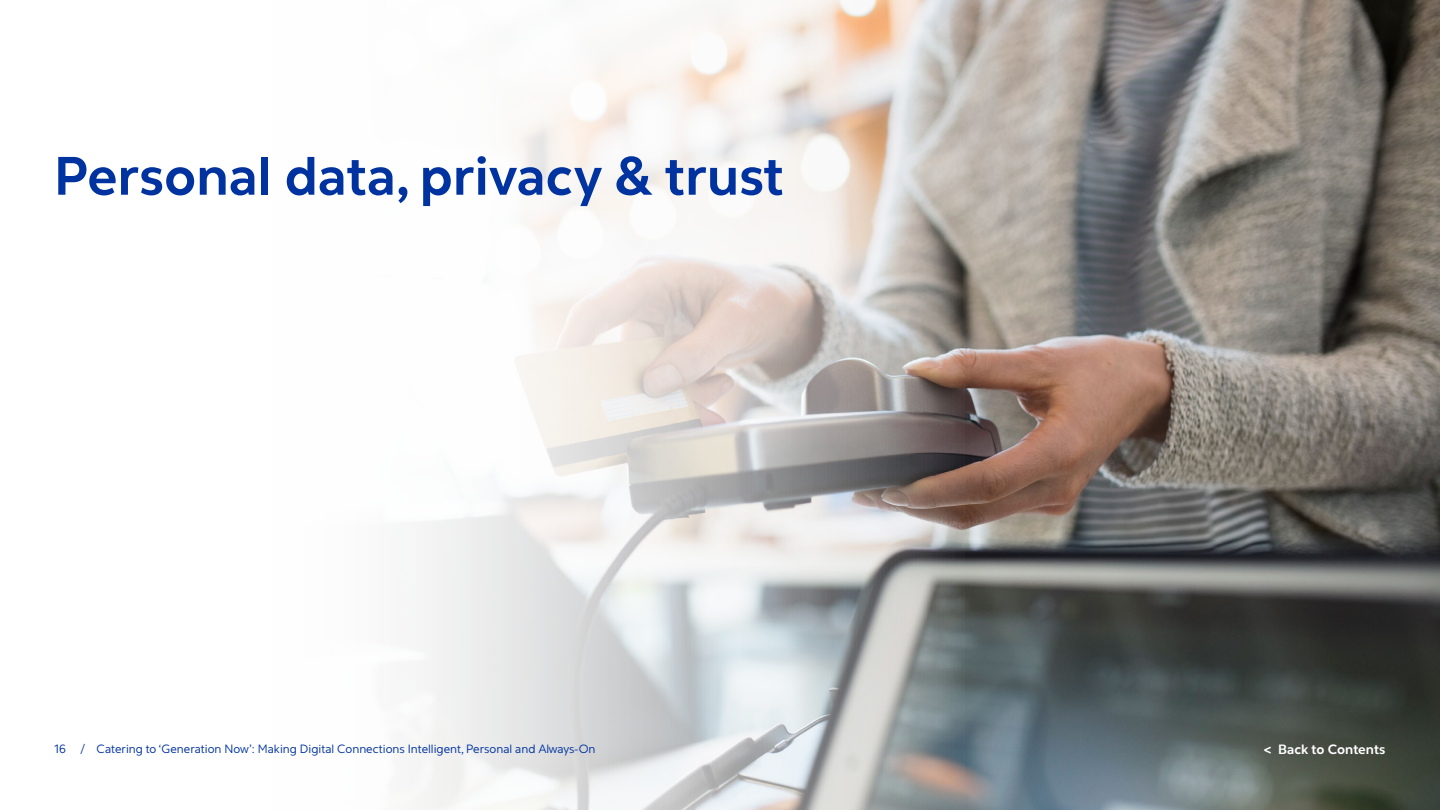
<style>
.page{position:relative;width:1440px;height:810px;background:#fff}
.page>*{position:absolute;margin:0;border:0;box-sizing:border-box;transform-origin:0 0}
.T2_Section_heading_b{font:700 54px "Cognizant Sans";color:#0033a0}
.t1{font:700 13.5px "Cognizant Sans";color:#fff}
.T2_Folio_blue_8_10{font:12px "Cognizant Sans";color:#0033a0}
</style>
<div class="page">
<img style="left:964px;top:0;width:476px;height:810px">
<svg style="left:417px;top:0;width:547px;height:810px"></svg>
<p class="T2_Section_heading_b" style="left:54px;top:141px;width:731px">Personal data, privacy &amp; trust</p>
<p class="T2_Folio_blue_8_10" style="left:54px;top:742px;width:543px">16 / Catering to ‘Generation Now’: Making Digital Connections Intelligent, Personal and Always-On</p>
<p class="t1" style="left:1264px;top:740px;width:123px">&lt; Back to Contents</p>
</div>
